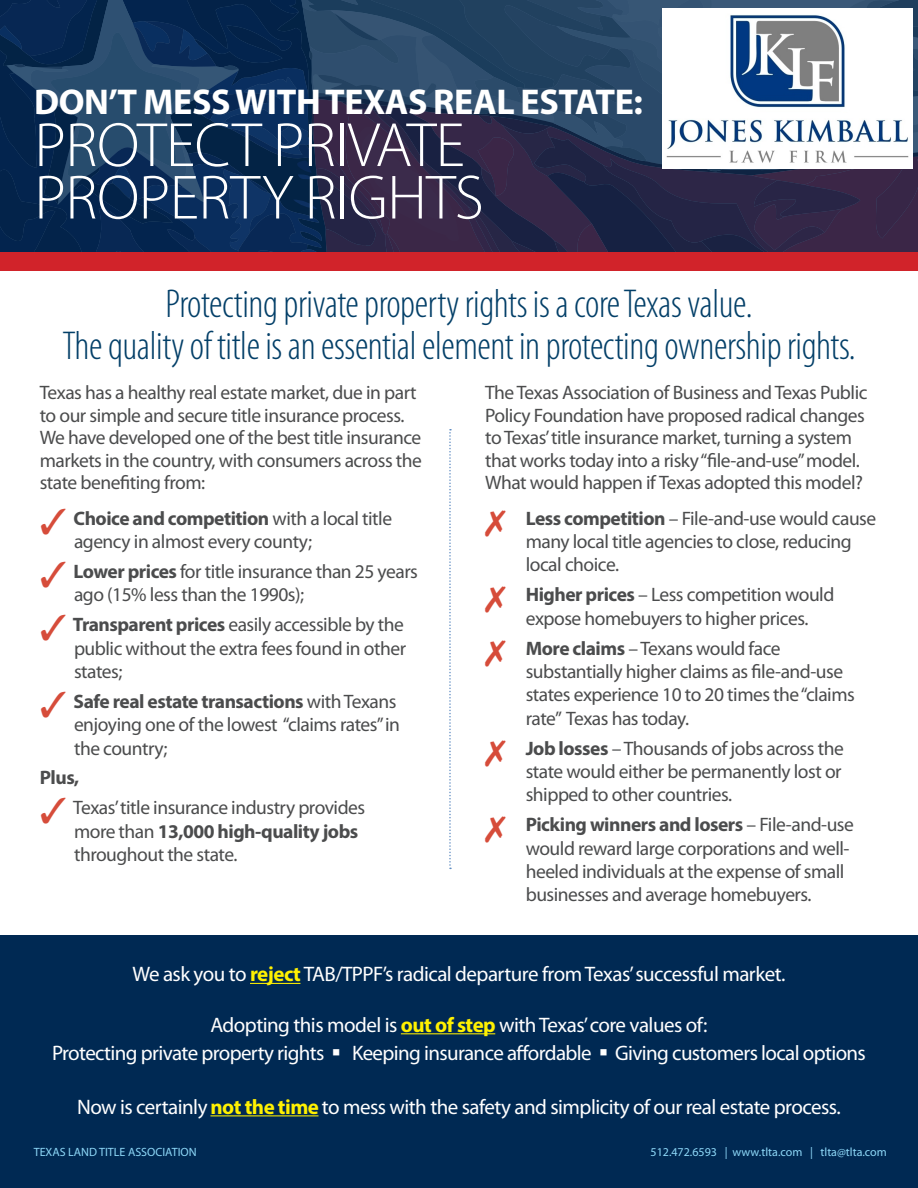
<style>
.page{position:relative;width:918px;height:1188px;background:#fff}
.page>*{position:absolute;margin:0;border:0;box-sizing:border-box;transform-origin:0 0}
.t1{font:300 63px/52.5px "Myriad Pro";letter-spacing:-.01em;color:#fff}
.text{font:300 condensed 40.5px "Myriad Pro";letter-spacing:-.01em;color:#033f68}
.t2{font:700 36px "Myriad Pro";letter-spacing:-.01em;color:#fff}
.text-2{font:21px "Myriad Pro";letter-spacing:-.025em;color:#fff}
.text_bullet{font:21px "Myriad Pro";letter-spacing:-.03em;color:#fff}
.text-3{font:19.5px/23.4px "Myriad Pro";letter-spacing:-.025em;color:#4b4c4d}
.text_checkmarks{font:700 19.5px "Myriad Pro";color:#4b4c4d}
.text-4{font:12px "Myriad Pro";color:#8dd7f7}
.s1{color:#d64c3a}
.s2{font-weight:700}
.s3{font-weight:700;color:#fff101}
</style>
<div class="page">
<div style="left:0;top:935px;width:918px;height:253px;background:#002953"></div>
<svg style="left:0;top:0;width:918px;height:252px;background:#203356"></svg>
<hr style="left:250px;top:983px;width:50px;height:1px;background:#fff101">
<hr style="left:401px;top:1033px;width:94px;height:1px;background:#fff101">
<hr style="left:210px;top:1115px;width:108px;height:1px;background:#fff101">
<div style="left:0;top:252px;width:918px;height:19px;background:#d1232a"></div>
<svg style="left:449px;top:429px;width:2px;height:440px"></svg>
<img style="left:662px;top:9px;width:250px;height:159px">
<p class="t2" style="left:34px;top:78px;width:610px">DON’T MESS WITH TEXAS REAL ESTATE:</p>
<p class="t1" style="left:34px;top:120px;width:451px">PROTECT PRIVATE<br>PROPERTY RIGHTS</p>
<p class="text" style="left:166px;top:282px;width:589px">Protecting private property rights is a core Texas value.</p>
<p class="text" style="left:62px;top:324px;width:795px">The quality of title is an essential element in protecting ownership rights.</p>
<p class="text-3" style="left:40px;top:382px;width:384px;line-height:22.5px">Texas has a healthy real estate market, due in part to our simple and secure title insurance process.<br>We have developed one of the best title insurance markets in the country, with consumers across the state benefiting from:</p>
<p class="text-3" style="left:485px;top:382px;width:384px;line-height:22.5px">The Texas Association of Business and Texas Public Policy Foundation have proposed radical changes to Texas’ title insurance market, turning a system that works today into a risky “file-and-use” model.<br>What would happen if Texas adopted this model?</p>
<p class="text-3" style="left:74px;top:507px;width:320px;text-indent:-34px"><span class="s1">✓</span> <span class="s2">Choice and competition</span> with a local title agency in almost every county;</p>
<p class="text-3" style="left:74px;top:560px;width:345px;text-indent:-34px"><span class="s1">✓</span> <span class="s2">Lower prices</span> for title insurance than 25 years ago (15% less than the 1990s);</p>
<p class="text-3" style="left:74px;top:613px;width:334px;text-align:justify;text-indent:-34px"><span class="s1">✓</span> <span class="s2">Transparent prices</span> easily accessible by the public without the extra fees found in other states;</p>
<p class="text-3" style="left:74px;top:690px;width:328px;text-indent:-34px"><span class="s1">✓</span> <span class="s2">Safe real estate transactions</span> with Texans enjoying one of the lowest “claims rates” in the country;</p>
<p class="text_checkmarks" style="left:40px;top:765px;width:41px">Plus,</p>
<p class="text-3" style="left:74px;top:797px;width:293px;text-indent:-34px"><span class="s1">✓</span> Texas’ title insurance industry provides more than <span class="s2">13,000 high-quality jobs </span>throughout the state.</p>
<p class="text-3" style="left:526px;top:507px;width:352px;text-indent:-40px"><span class="s1">✗</span> <span class="s2">Less competition</span> – File-and-use would cause many local title agencies to close, reducing local choice.</p>
<p class="text-3" style="left:526px;top:583px;width:310px;text-indent:-40px"><span class="s1">✗</span> <span class="s2">Higher prices</span> – Less competition would expose homebuyers to higher prices.</p>
<p class="text-3" style="left:526px;top:637px;width:331px;text-indent:-40px"><span class="s1">✗</span> <span class="s2">More claims</span> – Texans would face substantially higher claims as file-and-use states experience 10 to 20 times the “claims rate” Texas has today.</p>
<p class="text-3" style="left:526px;top:737px;width:320px;text-align:justify;text-indent:-40px"><span class="s1">✗</span> <span class="s2">Job losses</span> – Thousands of jobs across the state would either be permanently lost or shipped to other countries.</p>
<p class="text-3" style="left:526px;top:813px;width:330px;text-indent:-40px"><span class="s1">✗</span> <span class="s2">Picking winners and losers</span> – File-and-use would reward large corporations and well&shy;heeled individuals at the expense of small businesses and average homebuyers.</p>
<p class="text-2" style="left:133px;top:963px;width:654px">We ask you to <span class="s3">reject</span> TAB/TPPF’s radical departure from Texas’ successful market.</p>
<p class="text-2" style="left:211px;top:1013px;width:498px">Adopting this model is <span class="s3">out of step</span> with Texas’ core values of:</p>
<p class="text_bullet" style="left:52px;top:1042px;width:815px">Protecting private property rights ▪ Keeping insurance affordable ▪ Giving customers local options</p>
<p class="text-2" style="left:77px;top:1095px;width:765px">Now is certainly <span class="s3">not the time</span> to mess with the safety and simplicity of our real estate process.</p>
<p class="text-4" style="left:34px;top:1146px;width:164px">TEXAS LAND TITLE ASSOCIATION</p>
<p class="text-4" style="left:651px;top:1146px;width:238px">512.472.6593 | www.tlta.com | tlta@tlta.com</p>
</div>
